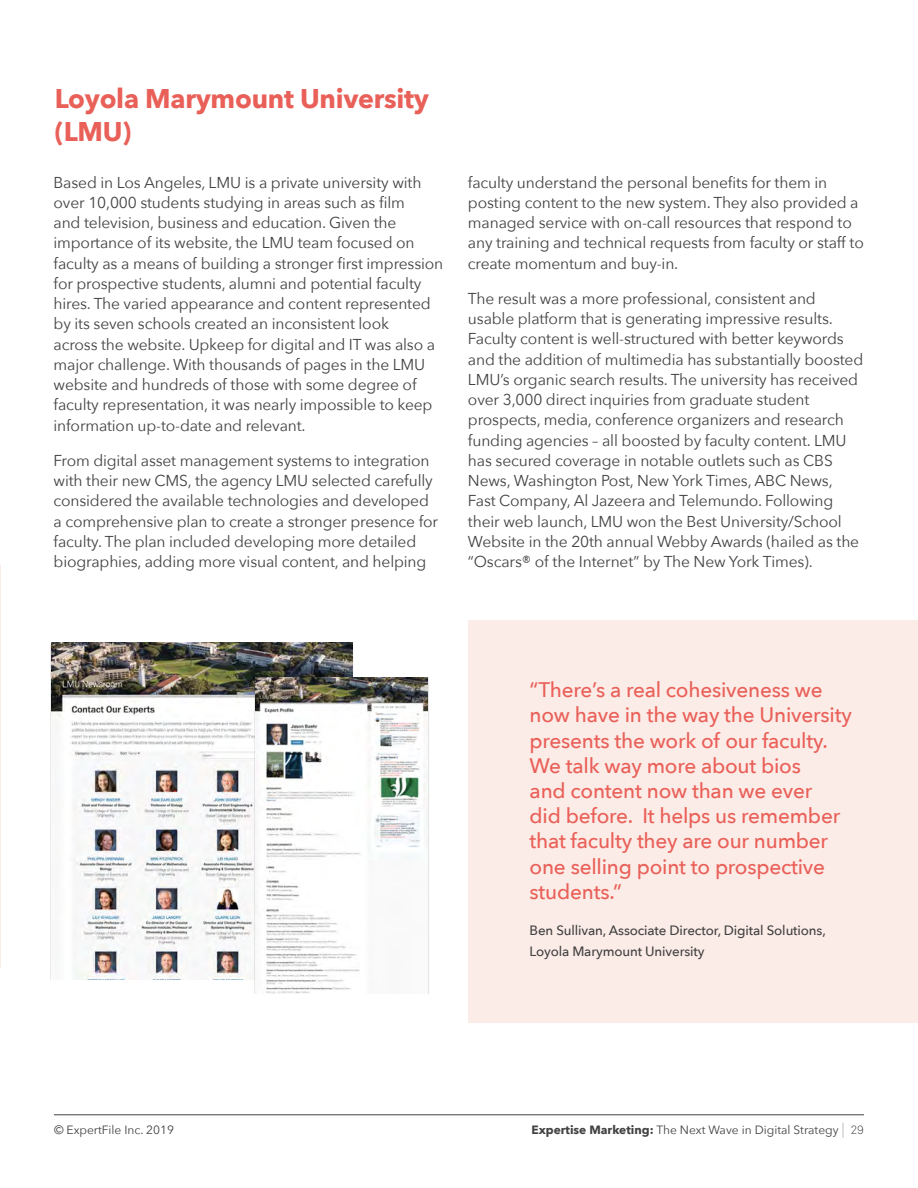
<style>
.page{position:relative;width:918px;height:1188px;background:#fff}
.page>*{position:absolute;margin:0;border:0;box-sizing:border-box;transform-origin:0 0}
.t1{font:700 27px/32.4px "Avenir Next";letter-spacing:-.01em;color:#e96059}
.t2{font:500 21px/25.2px "Avenir Next";letter-spacing:-.01em;color:#e96059}
.t3{font:15.75px/20.2px "Avenir Next";letter-spacing:-.01em;color:#424242}
.t4{font:500 13.5px/21px "Avenir Next";letter-spacing:-.01em;color:#424242}
.t5{font:12px "Avenir Next";color:#424242}
.s1{font-weight:700}
.s2{font-size:15px;color:#aaacad}
.s3{font-family:"Akkurat";font-weight:300}
</style>
<div class="page">
<hr style="left:54px;top:1115px;width:810px;height:1px;background:#424242">
<hr style="left:0;top:565px;width:1px;height:403px;background:#fcece7">
<img style="left:51px;top:643px;width:301px;height:337px">
<img style="left:255px;top:677px;width:173px;height:317px">
<div style="left:468px;top:621px;width:449px;height:402px;background:#fcece7"></div>
<p class="t1" style="left:55px;top:82px;width:376px">Loyola Marymount University (LMU)</p>
<p class="t3" style="left:54px;top:171px;width:391px">Based in Los Angeles, LMU is a private university with over 10,000 students studying in areas such as film<br>and television, business and education. Given the importance of its website, the LMU team focused on faculty as a means of building a stronger first impression for prospective students, alumni and potential faculty hires. The varied appearance and content represented by its seven schools created an inconsistent look<br>across the website. Upkeep for digital and IT was also a major challenge. With thousands of pages in the LMU website and hundreds of those with some degree of faculty representation, it was nearly impossible to keep information up-to-date and relevant.</p>
<p class="t3" style="left:54px;top:450px;width:386px">From digital asset management systems to integration with their new CMS, the agency LMU selected carefully considered the available technologies and developed a comprehensive plan to create a stronger presence for faculty. The plan included developing more detailed biographies, adding more visual content, and helping</p>
<p class="t3" style="left:468px;top:171px;width:397px">faculty understand the personal benefits for them in posting content to the new system. They also provided a managed service with on-call resources that respond to any training and technical requests from faculty or staff to create momentum and buy-in.</p>
<p class="t3" style="left:468px;top:288px;width:397px">The result was a more professional, consistent and usable platform that is generating impressive results.<br>Faculty content is well-structured with better keywords and the addition of multimedia has substantially boosted LMU’s organic search results. The university has received over 3,000 direct inquiries from graduate student prospects, media, conference organizers and research funding agencies – all boosted by faculty content. LMU has secured coverage in notable outlets such as CBS News, Washington Post, New York Times, ABC News, Fast Company, Al Jazeera and Telemundo. Following their web launch, LMU won the Best University/School Website in the 20th annual Webby Awards (hailed as the “Oscars® of the Internet” by The New York Times).</p>
<p class="t2" style="left:530px;top:677px;width:324px">“There’s a real cohesiveness we now have in the way the University presents the work of our faculty.<br>We talk way more about bios<br>and content now than we ever<br>did before. It helps us remember that faculty they are our number one selling point to prospective students.”</p>
<p class="t4" style="left:530px;top:919px;width:298px">Ben Sullivan, Associate Director, Digital Solutions,<br>Loyola Marymount University</p>
<p class="t5" style="left:54px;top:1120px;width:122px">© ExpertFile Inc. 2019</p>
<p class="t5" style="left:532px;top:1120px;width:334px"><span class="s1">Expertise Marketing:</span> The Next Wave in Digital Strategy <span class="s2">|</span> <span class="s3">29</span></p>
</div>
